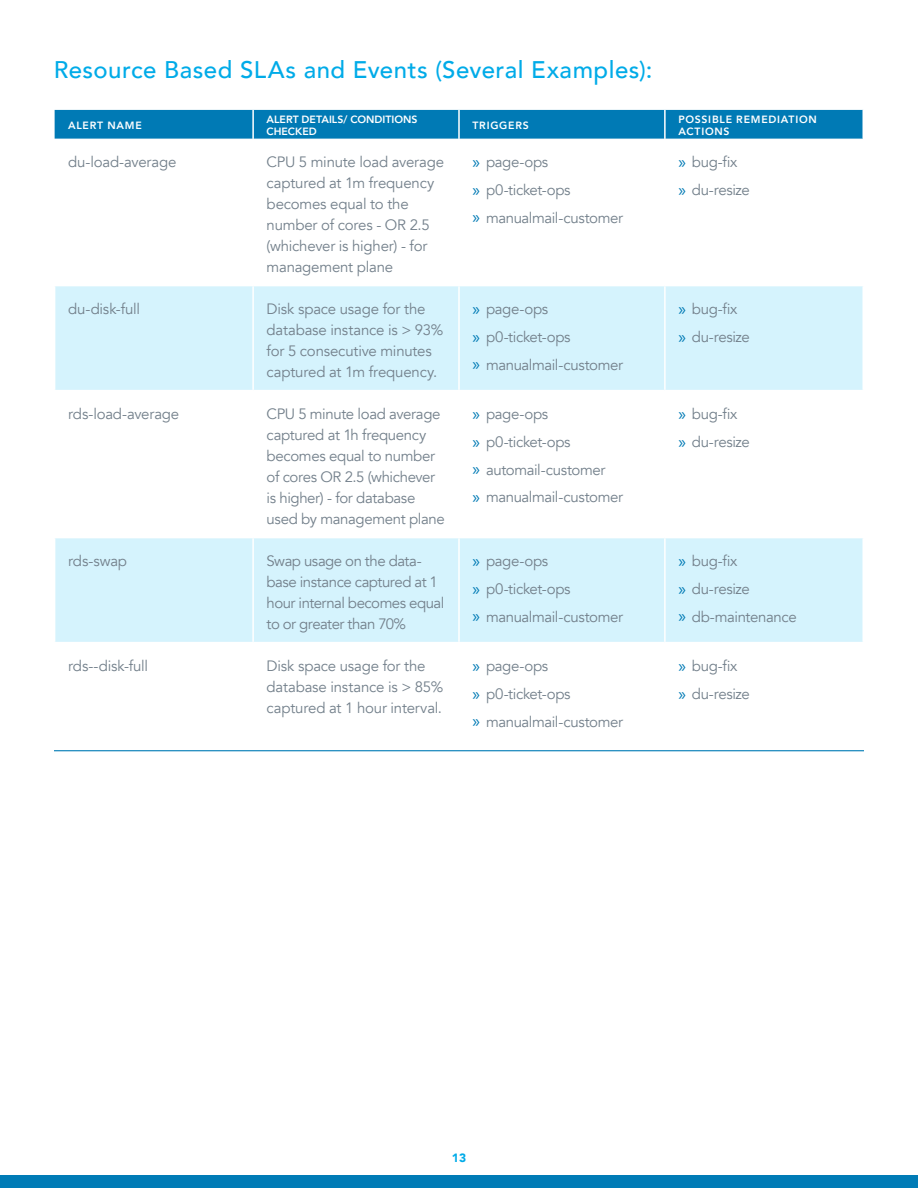
<style>
.page{position:relative;width:918px;height:1188px;background:#fff}
.page>*{position:absolute;margin:0;border:0;box-sizing:border-box;transform-origin:0 0}
.P9_Title{font:500 24px "Avenir";letter-spacing:.02em;color:#00abe8}
.Table_Body{font:15px/21px "Avenir";letter-spacing:-.02em;color:#73808b}
.t1{font:900 12px "Avenir";color:#00abe8}
.Table_Header{font:800 10.5px/12px "Avenir";letter-spacing:.07em;color:#fff}
.Table_Header-2{font:800 10.5px/12px "Avenir";letter-spacing:.005em;color:#fff}
.s1{font-family:"Myriad Pro";font-size:18px;color:#007ab5}
</style>
<div class="page">
<div style="left:0;top:1175px;width:918px;height:13px;background:#007bb6"></div>
<div style="left:55px;top:110px;width:807px;height:29px;background:#007ab5"></div>
<svg style="left:55px;top:286px;width:807px;height:356px;fill:#d5f3fd"></svg>
<hr style="left:252px;top:110px;width:2px;height:29px;background:#fff">
<hr style="left:252px;top:286px;width:2px;height:104px;background:#fff">
<hr style="left:458px;top:286px;width:2px;height:104px;background:#fff">
<hr style="left:664px;top:286px;width:2px;height:104px;background:#fff">
<hr style="left:54px;top:390px;width:199px;height:1px;background:#fff">
<hr style="left:253px;top:390px;width:206px;height:1px;background:#fff">
<hr style="left:252px;top:391px;width:2px;height:146px;background:#fff">
<hr style="left:459px;top:390px;width:206px;height:1px;background:#fff">
<hr style="left:458px;top:391px;width:2px;height:146px;background:#fff">
<hr style="left:665px;top:390px;width:199px;height:1px;background:#fff">
<hr style="left:664px;top:391px;width:2px;height:146px;background:#fff">
<hr style="left:54px;top:537px;width:199px;height:1px;background:#fff">
<hr style="left:253px;top:537px;width:206px;height:1px;background:#fff">
<hr style="left:252px;top:538px;width:2px;height:104px;background:#fff">
<hr style="left:459px;top:537px;width:206px;height:1px;background:#fff">
<hr style="left:458px;top:538px;width:2px;height:104px;background:#fff">
<hr style="left:665px;top:537px;width:199px;height:1px;background:#fff">
<hr style="left:664px;top:538px;width:2px;height:104px;background:#fff">
<hr style="left:458px;top:110px;width:2px;height:29px;background:#fff">
<hr style="left:664px;top:110px;width:2px;height:29px;background:#fff">
<hr style="left:54px;top:750px;width:810px;height:1px;background:#007bb6">
<p class="P9_Title" style="left:54px;top:49px;width:600px">Resource Based SLAs and Events (Several Examples):</p>
<p class="Table_Header" style="left:68px;top:119px;width:75px">ALERT NAME</p>
<p class="Table_Header-2" style="left:267px;top:113px;width:153px">ALERT DETAILS/ CONDITIONS<br>CHECKED</p>
<p class="Table_Header" style="left:472px;top:119px;width:58px">TRIGGERS</p>
<p class="Table_Header" style="left:678px;top:113px;width:140px">POSSIBLE REMEDIATION<br>ACTIONS</p>
<p class="Table_Body" style="left:68px;top:152px;width:110px">du-load-average</p>
<p class="Table_Body" style="left:267px;top:152px;width:179px">CPU 5 minute load average captured at 1m frequency becomes equal to the number of cores - OR 2.5 (whichever is higher) - for management plane</p>
<p class="Table_Body" style="left:472px;top:152px;width:77px"><span class="s1">»</span> page-ops</p>
<p class="Table_Body" style="left:678px;top:152px;width:61px"><span class="s1">»</span> bug-fix</p>
<p class="Table_Body" style="left:678px;top:179px;width:73px"><span class="s1">»</span> du-resize</p>
<p class="Table_Body" style="left:472px;top:179px;width:100px"><span class="s1">»</span> p0-ticket-ops</p>
<p class="Table_Body" style="left:472px;top:207px;width:152px"><span class="s1">»</span> manualmail-customer</p>
<p class="Table_Body" style="left:68px;top:299px;width:73px">du-disk-full</p>
<p class="Table_Body" style="left:267px;top:299px;width:178px">Disk space usage for the database instance is &gt; 93% for 5 consecutive minutes captured at 1m frequency.</p>
<p class="Table_Body" style="left:472px;top:299px;width:77px"><span class="s1">»</span> page-ops</p>
<p class="Table_Body" style="left:472px;top:326px;width:100px"><span class="s1">»</span> p0-ticket-ops</p>
<p class="Table_Body" style="left:472px;top:354px;width:152px"><span class="s1">»</span> manualmail-customer</p>
<p class="Table_Body" style="left:68px;top:404px;width:113px">rds-load-average</p>
<p class="Table_Body" style="left:267px;top:404px;width:180px">CPU 5 minute load average captured at 1h frequency becomes equal to number of cores OR 2.5 (whichever is higher) - for database used by management plane</p>
<p class="Table_Body" style="left:472px;top:404px;width:77px"><span class="s1">»</span> page-ops</p>
<p class="Table_Body" style="left:472px;top:431px;width:100px"><span class="s1">»</span> p0-ticket-ops</p>
<p class="Table_Body" style="left:472px;top:459px;width:135px"><span class="s1">»</span> automail-customer</p>
<p class="Table_Body" style="left:472px;top:487px;width:152px"><span class="s1">»</span> manualmail-customer</p>
<p class="Table_Body" style="left:68px;top:551px;width:60px">rds-swap</p>
<p class="Table_Body" style="left:267px;top:551px;width:179px">Swap usage on the data&shy;base instance captured at 1 hour internal becomes equal to or greater than 70%</p>
<p class="Table_Body" style="left:472px;top:551px;width:77px"><span class="s1">»</span> page-ops</p>
<p class="Table_Body" style="left:472px;top:578px;width:100px"><span class="s1">»</span> p0-ticket-ops</p>
<p class="Table_Body" style="left:472px;top:606px;width:152px"><span class="s1">»</span> manualmail-customer</p>
<p class="Table_Body" style="left:68px;top:656px;width:82px">rds--disk-full</p>
<p class="Table_Body" style="left:267px;top:656px;width:178px">Disk space usage for the database instance is &gt; 85% captured at 1 hour interval.</p>
<p class="Table_Body" style="left:472px;top:656px;width:77px"><span class="s1">»</span> page-ops</p>
<p class="Table_Body" style="left:472px;top:683px;width:100px"><span class="s1">»</span> p0-ticket-ops</p>
<p class="Table_Body" style="left:472px;top:711px;width:152px"><span class="s1">»</span> manualmail-customer</p>
<p class="Table_Body" style="left:678px;top:299px;width:61px"><span class="s1">»</span> bug-fix</p>
<p class="Table_Body" style="left:678px;top:326px;width:73px"><span class="s1">»</span> du-resize</p>
<p class="Table_Body" style="left:678px;top:404px;width:61px"><span class="s1">»</span> bug-fix</p>
<p class="Table_Body" style="left:678px;top:431px;width:73px"><span class="s1">»</span> du-resize</p>
<p class="Table_Body" style="left:678px;top:551px;width:61px"><span class="s1">»</span> bug-fix</p>
<p class="Table_Body" style="left:678px;top:578px;width:73px"><span class="s1">»</span> du-resize</p>
<p class="Table_Body" style="left:678px;top:606px;width:120px"><span class="s1">»</span> db-maintenance</p>
<p class="Table_Body" style="left:678px;top:656px;width:61px"><span class="s1">»</span> bug-fix</p>
<p class="Table_Body" style="left:678px;top:683px;width:73px"><span class="s1">»</span> du-resize</p>
<p class="t1" style="left:452px;top:1147px;width:16px">13</p>
</div>
